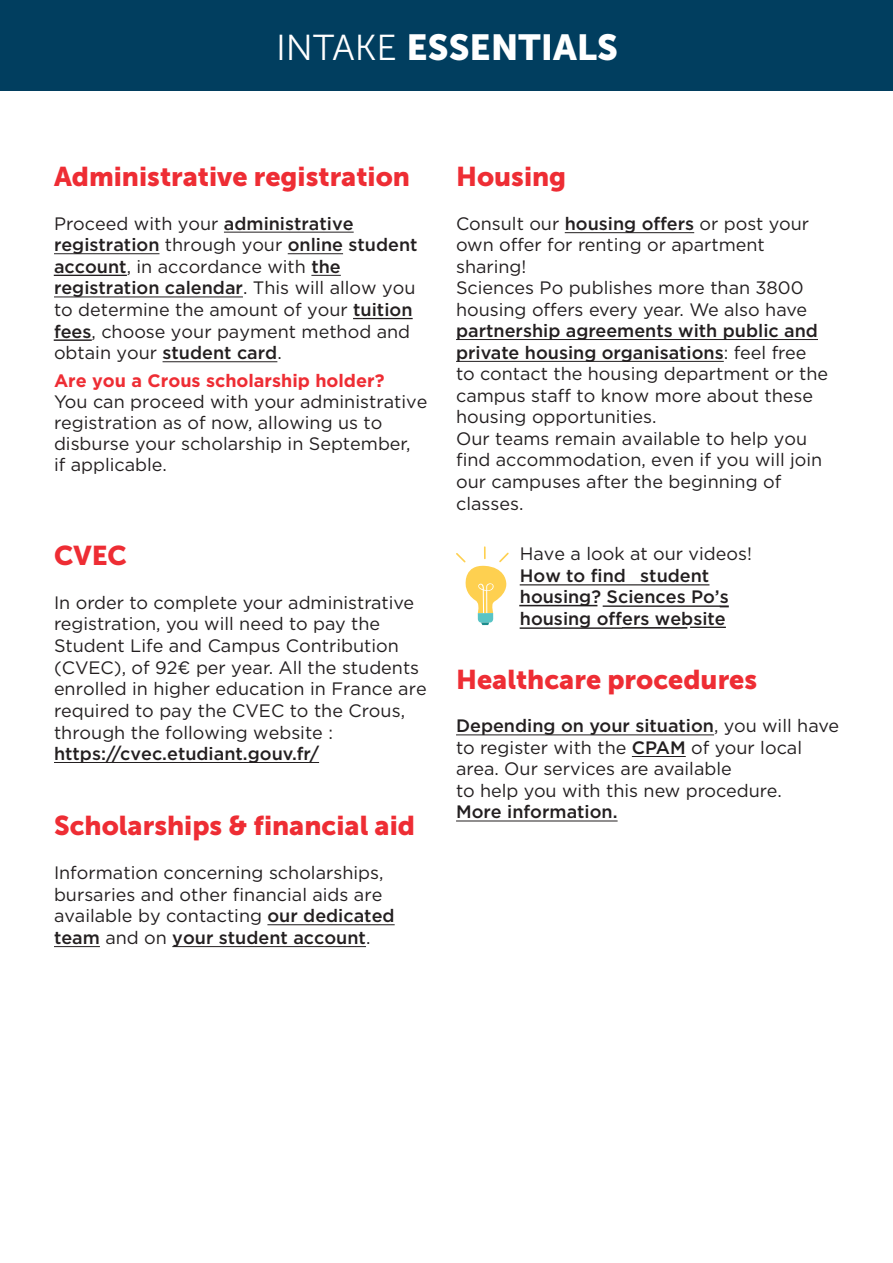
<style>
.page{position:relative;width:893px;height:1263px;background:#fff}
.page>*{position:absolute;margin:0;border:0;box-sizing:border-box;transform-origin:0 0}
.t1{font:36px "Museo Sans 900";color:#fff}
.t2{font:27px "Museo Sans 900";color:#ee2d34}
.t3{font:18px/21.6px "Gotham";color:#231f20}
.t4{font:500 18px/21.6px "Gotham";color:#231f20}
.t5{font:700 18px "Gotham";color:#ee2d34}
.s1{font-family:"Museo Sans 300"}
.s2{font-weight:500}
</style>
<div class="page">
<div style="left:0;top:0;width:893px;height:91px;background:#013e5f"></div>
<hr style="left:172px;top:946px;width:194px;height:1px;background:#231f20">
<hr style="left:54px;top:946px;width:46px;height:1px;background:#231f20">
<hr style="left:267px;top:924px;width:128px;height:1px;background:#231f20">
<hr style="left:54px;top:762px;width:265px;height:1px;background:#231f20">
<hr style="left:163px;top:361px;width:114px;height:1px;background:#231f20">
<hr style="left:54px;top:340px;width:38px;height:1px;background:#231f20">
<hr style="left:353px;top:318px;width:60px;height:1px;background:#231f20">
<hr style="left:54px;top:296px;width:189px;height:1px;background:#231f20">
<hr style="left:311px;top:275px;width:30px;height:1px;background:#231f20">
<hr style="left:54px;top:275px;width:73px;height:1px;background:#231f20">
<hr style="left:288px;top:253px;width:55px;height:1px;background:#231f20">
<hr style="left:54px;top:253px;width:105px;height:1px;background:#231f20">
<hr style="left:224px;top:232px;width:130px;height:1px;background:#231f20">
<hr style="left:456px;top:361px;width:268px;height:1px;background:#231f20">
<hr style="left:456px;top:339px;width:362px;height:1px;background:#231f20">
<hr style="left:565px;top:232px;width:129px;height:1px;background:#231f20">
<hr style="left:690px;top:627px;width:36px;height:1px;background:#231f20">
<hr style="left:622px;top:628px;width:65px;height:1px;background:#231f20">
<hr style="left:520px;top:628px;width:102px;height:1px;background:#231f20">
<hr style="left:603px;top:606px;width:117px;height:1px;background:#231f20">
<hr style="left:519px;top:605px;width:78px;height:1px;background:#231f20">
<hr style="left:520px;top:584px;width:189px;height:1px;background:#231f20">
<hr style="left:456px;top:820px;width:162px;height:1px;background:#231f20">
<hr style="left:632px;top:756px;width:54px;height:1px;background:#231f20">
<hr style="left:456px;top:734px;width:258px;height:1px;background:#231f20">
<svg style="left:456px;top:546px;width:53px;height:79px"></svg>
<hr style="left:892px;top:1114px;width:1px;height:149px;background:#013e5f">
<h1 class="t1" style="left:276px;top:27px;width:343px"><span class="s1">INTAKE</span> ESSENTIALS</h1>
<h2 class="t2" style="left:54px;top:162px;width:358px">Administrative registration</h2>
<p class="t3" style="left:54px;top:212px;width:365px">Proceed with your <span class="s2">administrative registration</span> through your <span class="s2">online student account</span>, in accordance with <span class="s2">the registration calendar</span>. This will allow you to determine the amount of your <span class="s2">tuition fees</span>, choose your payment method and obtain your <span class="s2">student card</span>.</p>
<p class="t5" style="left:54px;top:368px;width:332px">Are you a Crous scholarship holder?</p>
<p class="t3" style="left:54px;top:390px;width:375px;line-height:21.1px">You can proceed with your administrative registration as of now, allowing us to disburse your scholarship in September,<br>if applicable.</p>
<h2 class="t2" style="left:54px;top:541px;width:74px">CVEC</h2>
<p class="t3" style="left:54px;top:591px;width:374px">In order to complete your administrative registration, you will need to pay the Student Life and Campus Contribution (CVEC), of 92€ per year. All the students enrolled in higher education in France are required to pay the CVEC to the Crous, through the following website :</p>
<p class="t4" style="left:54px;top:742px;width:267px">https://cvec.etudiant.gouv.fr/</p>
<h2 class="t2" style="left:54px;top:811px;width:363px">Scholarships &amp; financial aid</h2>
<p class="t3" style="left:54px;top:861px;width:342px">Information concerning scholarships, bursaries and other financial aids are available by contacting <span class="s2">our dedicated team</span> and on <span class="s2">your student account</span>.</p>
<h2 class="t2" style="left:456px;top:162px;width:112px">Housing</h2>
<p class="t3" style="left:456px;top:212px;width:354px">Consult our <span class="s2">housing offers</span> or post your own offer for renting or apartment sharing!<br>Sciences Po publishes more than 3800 housing offers every year. We also have</p>
<p class="t3" style="left:456px;top:319px;width:374px"><span class="s2">partnership agreements with public and private housing organisations</span>: feel free to contact the housing department or the campus staff to know more about these housing opportunities.<br>Our teams remain available to help you find accommodation, even if you will join our campuses after the beginning of classes.</p>
<p class="t3" style="left:520px;top:543px;width:234px">Have a look at our videos!</p>
<p class="t4" style="left:520px;top:564px;width:210px">How to find student housing? Sciences Po’s housing offers website</p>
<h2 class="t2" style="left:456px;top:664px;width:303px">Healthcare procedures</h2>
<p class="t3" style="left:456px;top:715px;width:384px"><span class="s2">Depending on your situation</span>, you will have to register with the <span class="s2">CPAM</span> of your local area. Our services are available<br>to help you with this new procedure.</p>
<p class="t4" style="left:456px;top:801px;width:163px">More information.</p>
</div>
